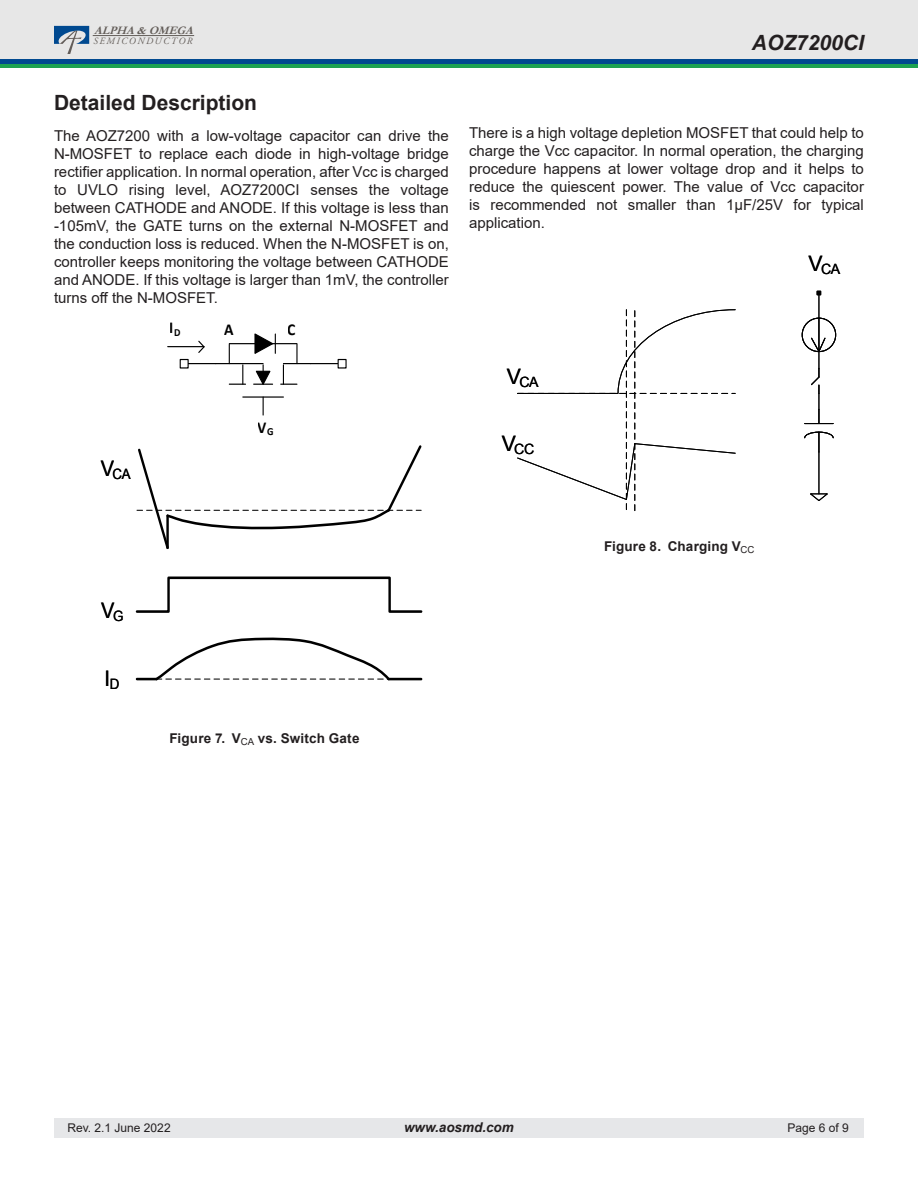
<style>
.page{position:relative;width:918px;height:1188px;background:#fff}
.page>*{position:absolute;margin:0;border:0;box-sizing:border-box;transform-origin:0 0}
.t1{font:21.45px "Arial";color:#000;scale:.94 1}
.t2{font:700 21px "Arial";color:#231f20}
.t3{font:italic 700 21px "Arial";color:#231f20}
.t4{font:700 16.65px "Calibri";color:#000;scale:.94 1}
.body{font:15px/18px "Arial";color:#231f20;text-align:justify}
.t5{font:14.25px "Arial";color:#000}
.t6{font:14.25px "Arial";color:#000;scale:.94 1}
.t7{font:14.1px "Arial";color:#000}
.t8{font:700 13.5px "Arial";letter-spacing:.01em;color:#231f20}
.t9{font:italic 700 13.5px "Arial";color:#231f20}
.t10{font:12px "Arial";color:#231f20}
.t11{font:italic 700 11.55px "Garamond";color:#635d59}
.t12{font:italic 9.6px "Adobe Garamond Pro";letter-spacing:.16em;color:#635d59}
</style>
<div class="page">
<div style="left:54px;top:1119px;width:810px;height:19px;background:#e6e7e9"></div>
<div style="left:0;top:0;width:918px;height:61px;background:#e7e7e7"></div>
<hr style="left:93px;top:35px;width:101px;height:1px;background:#635d59">
<svg style="left:54px;top:26px;width:35px;height:28px"></svg>
<div style="left:0;top:59px;width:918px;height:5px;background:#014990"></div>
<hr style="left:0;top:64px;width:918px;height:4px;background:#1da252">
<hr style="left:243px;top:396px;width:40px;height:2px;background:#000">
<svg style="left:254px;top:365px;width:19px;height:20px"></svg>
<svg style="left:263px;top:397px;width:1px;height:18px"></svg>
<hr style="left:216px;top:363px;width:47px;height:1px;background:#000">
<svg style="left:281px;top:363px;width:30px;height:22px"></svg>
<svg style="left:254px;top:333px;width:22px;height:21px"></svg>
<svg style="left:229px;top:344px;width:17px;height:41px"></svg>
<hr style="left:296px;top:344px;width:2px;height:20px;background:#000">
<hr style="left:229px;top:343px;width:68px;height:1px;background:#000">
<hr style="left:184px;top:363px;width:32px;height:1px;background:#000">
<hr style="left:311px;top:363px;width:31px;height:1px;background:#000">
<svg style="left:197px;top:340px;width:8px;height:13px"></svg>
<svg style="left:135px;top:576px;width:288px;height:37px"></svg>
<div style="left:180px;top:360px;width:8px;height:8px;background:#fff"></div>
<div style="left:180px;top:359px;width:9px;height:10px;border:1px solid #000"></div>
<div style="left:338px;top:360px;width:8px;height:8px;background:#fff"></div>
<div style="left:338px;top:359px;width:9px;height:10px;border:1px solid #000"></div>
<svg style="left:136px;top:445px;width:286px;height:104px"></svg>
<svg style="left:137px;top:637px;width:284px;height:44px"></svg>
<hr style="left:168px;top:346px;width:36px;height:1px;background:#000">
<svg style="left:517px;top:309px;width:219px;height:202px"></svg>
<hr style="left:818px;top:318px;width:1px;height:34px;background:#000">
<div style="left:802px;top:318px;width:34px;height:34px;border:1px solid #000;border-radius:50%"></div>
<svg style="left:804px;top:431px;width:30px;height:21px"></svg>
<svg style="left:810px;top:493px;width:18px;height:8px"></svg>
<svg style="left:805px;top:337px;width:28px;height:87px"></svg>
<hr style="left:818px;top:452px;width:1px;height:42px;background:#000">
<svg style="left:817px;top:291px;width:4px;height:27px"></svg>
<p class="t11" style="left:94px;top:22px;width:105px">ALPHA&amp;OMEGA</p>
<p class="t12" style="left:93px;top:35px;width:100px">SEMICONDUCTOR</p>
<h1 class="t2" style="left:54px;top:88px;width:205px">Detailed Description</h1>
<p class="body" style="left:54px;top:127px;width:396px">The AOZ7200 with a low-voltage capacitor can drive the N-MOSFET to replace each diode in high-voltage bridge rectifier application. In normal operation, after Vcc is charged to UVLO rising level, AOZ7200CI senses the voltage between CATHODE and ANODE. If this voltage is less than -105mV, the GATE turns on the external N-MOSFET and the conduction loss is reduced. When the N-MOSFET is on, controller keeps monitoring the voltage between CATHODE and ANODE. If this voltage is larger than 1mV, the controller turns off the N-MOSFET.</p>
<p class="t4" style="left:170px;top:316px;width:13px">I<sub>D</sub></p>
<p class="t6" style="left:101px;top:464px;width:33px"><sup>V</sup>CA</p>
<p class="t4" style="left:224px;top:318px;width:12px">A</p>
<p class="t4" style="left:288px;top:318px;width:10px">C</p>
<p class="t4" style="left:258px;top:416px;width:18px">V<sub>G</sub></p>
<h2 class="t3" style="left:752px;top:28px;width:114px">AOZ7200CI</h2>
<p class="body" style="left:469px;top:124px;width:396px">There is a high voltage depletion MOSFET that could help to charge the Vcc capacitor. In normal operation, the charging procedure happens at lower voltage drop and it helps to reduce the quiescent power. The value of Vcc capacitor is recommended not smaller than 1µF/25V for typical application.</p>
<p class="t5" style="left:809px;top:259px;width:33px"><sup>V</sup>CA</p>
<p class="t7" style="left:507px;top:372px;width:33px"><sup>V</sup>CA</p>
<p class="t5" style="left:502px;top:439px;width:34px"><sup>V</sup>CC</p>
<p class="t1" style="left:101px;top:596px;width:25px">V<sub>G</sub></p>
<p class="t1" style="left:105px;top:663px;width:17px">I<sub>D</sub></p>
<p class="t8" style="left:169px;top:729px;width:192px">Figure 7. V<sub>CA</sub> vs. Switch Gate</p>
<p class="t8" style="left:604px;top:537px;width:152px">Figure 8. Charging V<sub>CC</sub></p>
<p class="t10" style="left:68px;top:1120px;width:105px">Rev. 2.1 June 2022</p>
<p class="t9" style="left:404px;top:1118px;width:111px">www.aosmd.com</p>
<p class="t10" style="left:788px;top:1120px;width:63px">Page 6 of 9</p>
</div>
